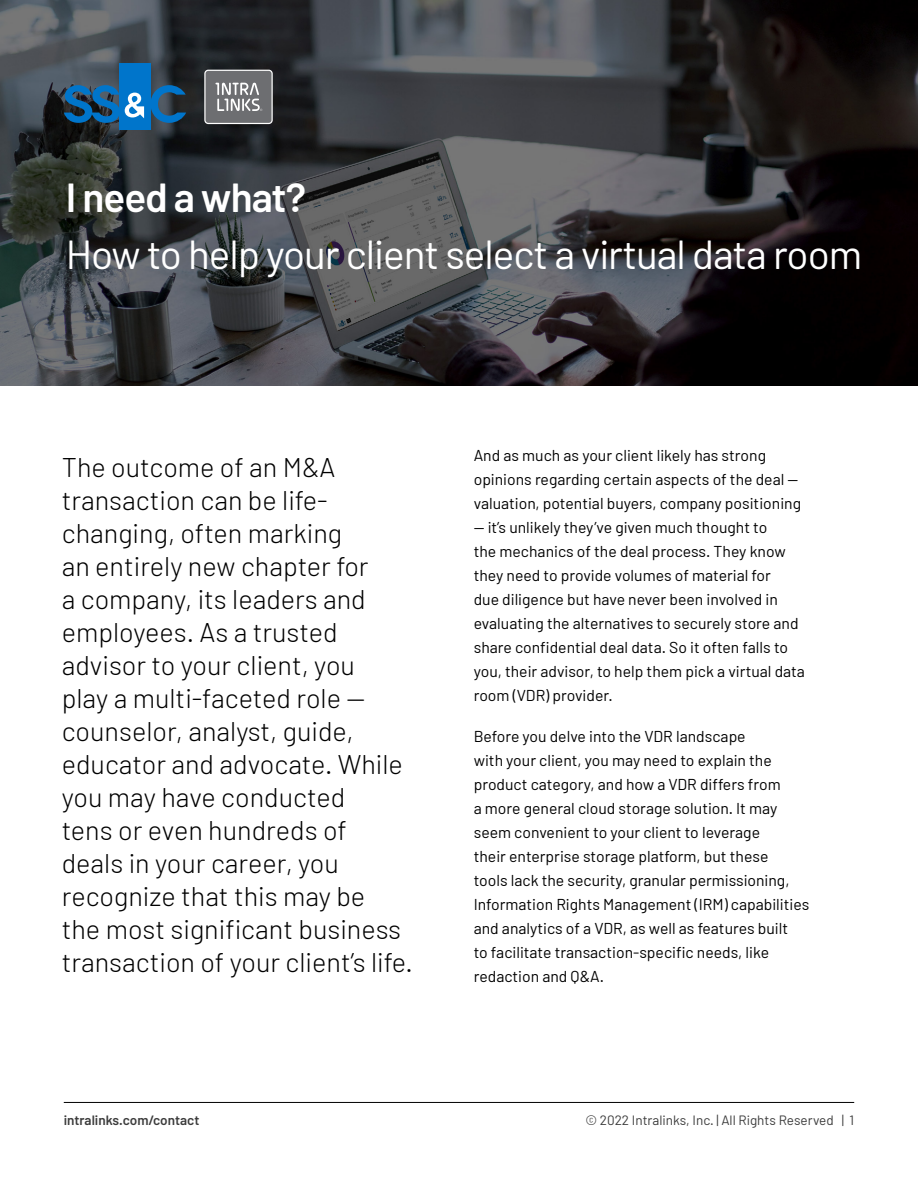
<style>
.page{position:relative;width:918px;height:1188px;background:#fff}
.page>*{position:absolute;margin:0;border:0;box-sizing:border-box;transform-origin:0 0}
.t1{font:40.5px "Barlow";letter-spacing:-.025em;color:#fff}
.t2{font:600 40.5px "Barlow";letter-spacing:-.025em;color:#fff}
.t3{font:300 27px/33px "Barlow";color:#000}
.t4{font:15.75px/24px "Barlow";color:#000}
.t5{font:13.5px "Barlow";color:#3c3c3c}
.t6{font:600 13.5px "Barlow";color:#3c3c3c}
</style>
<div class="page">
<img style="left:0;top:0;width:918px;height:386px">
<svg style="left:151px;top:85px;width:35px;height:38px"></svg>
<div style="left:120px;top:64px;width:31px;height:66px;background:#0075cb"></div>
<svg style="left:64px;top:85px;width:80px;height:38px"></svg>
<svg style="left:204px;top:70px;width:69px;height:54px"></svg>
<div style="left:206px;top:71px;width:66px;height:52px;background:#6d6e71;border-radius:3px"></div>
<svg style="left:215px;top:83px;width:47px;height:28px"></svg>
<hr style="left:64px;top:1102px;width:790px;height:1px;background:#000">
<h1 class="t2" style="left:66px;top:172px;width:242px">I need a what?</h1>
<h1 class="t1" style="left:66px;top:229px;width:798px">How to help your client select a virtual data room</h1>
<p class="t3" style="left:62px;top:450px;width:353px">The outcome of an M&amp;A transaction can be life&shy;changing, often marking<br>an entirely new chapter for<br>a company, its leaders and employees. As a trusted advisor to your client, you<br>play a multi-faceted role — counselor, analyst, guide, educator and advocate. While you may have conducted<br>tens or even hundreds of deals in your career, you recognize that this may be<br>the most significant business transaction of your client’s life.</p>
<p class="t4" style="left:474px;top:443px;width:329px">And as much as your client likely has strong opinions regarding certain aspects of the deal — valuation, potential buyers, company positioning</p>
<p class="t4" style="left:474px;top:515px;width:333px">— it’s unlikely they’ve given much thought to<br>the mechanics of the deal process. They know they need to provide volumes of material for<br>due diligence but have never been involved in evaluating the alternatives to securely store and share confidential deal data. So it often falls to you, their advisor, to help them pick a virtual data room (VDR) provider.</p>
<p class="t4" style="left:474px;top:724px;width:337px">Before you delve into the VDR landscape<br>with your client, you may need to explain the product category, and how a VDR differs from<br>a more general cloud storage solution. It may seem convenient to your client to leverage<br>their enterprise storage platform, but these<br>tools lack the security, granular permissioning, Information Rights Management (IRM) capabilities and analytics of a VDR, as well as features built<br>to facilitate transaction-specific needs, like redaction and Q&amp;A.</p>
<p class="t6" style="left:64px;top:1112px;width:137px">intralinks.com/contact</p>
<p class="t5" style="left:585px;top:1112px;width:270px">© 2022 Intralinks, Inc. | All Rights Reserved | 1</p>
</div>
